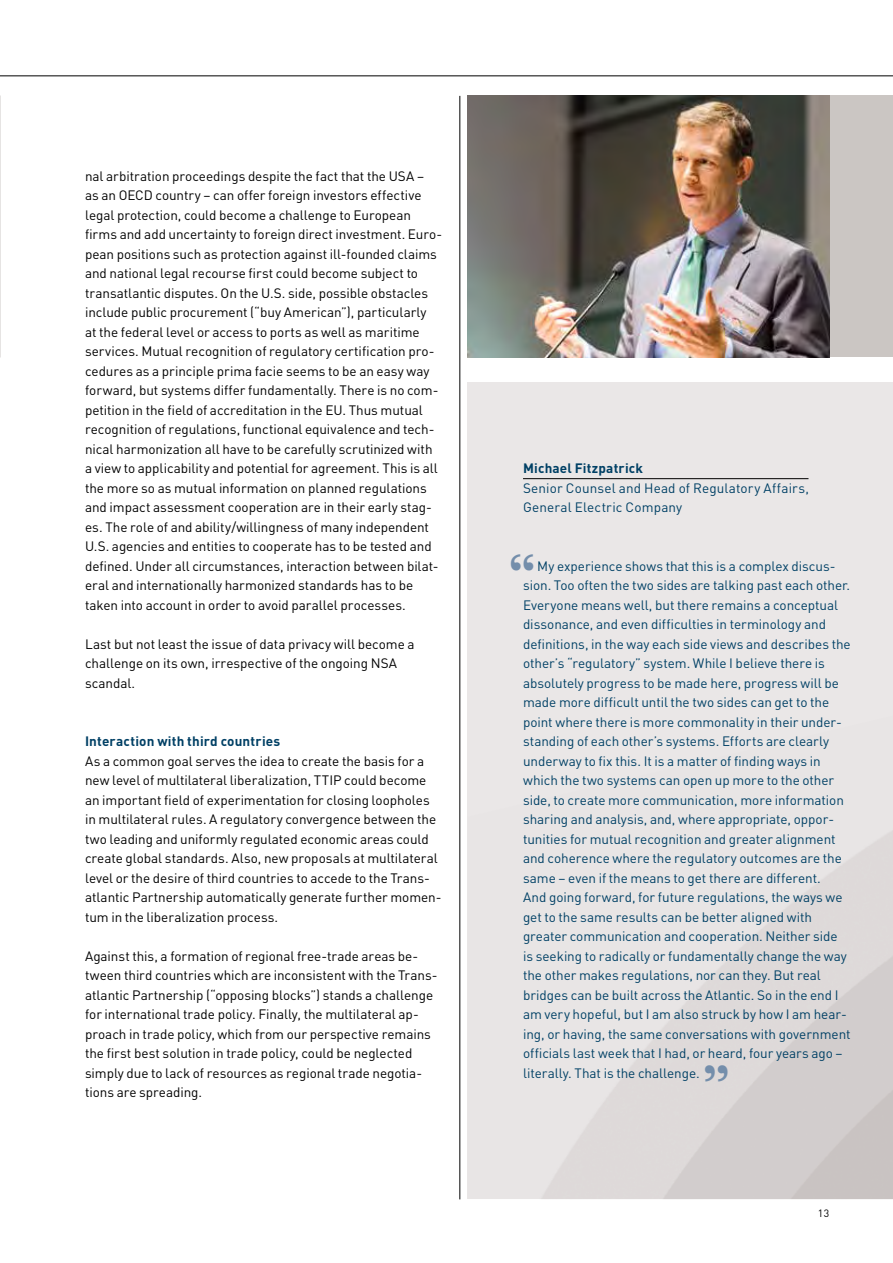
<style>
.page{position:relative;width:893px;height:1263px;background:#fff}
.page>*{position:absolute;margin:0;border:0;box-sizing:border-box;transform-origin:0 0}
.t1{font:700 47.25px "Baskerville";color:#748eab}
.t2{font:13.5px/19.5px "DIN";letter-spacing:-.005em;color:#000}
.t3{font:13.5px/19.5px "DIN";letter-spacing:-.005em;color:#004065}
.t4{font:700 13.5px "DIN";letter-spacing:.015em;color:#004065}
.t5{font:10.5px "DIN";color:#000}
</style>
<div class="page">
<div style="left:468px;top:383px;width:425px;height:816px;background:#eae7e7"></div>
<div style="left:483px;top:96px;width:410px;height:261px;background:#cbc6c3"></div>
<img style="left:468px;top:96px;width:361px;height:261px">
<img style="left:0;top:96px;width:1px;height:261px">
<hr style="left:523px;top:478px;width:285px;height:1px;background:#000">
<hr style="left:460px;top:96px;width:1px;height:1103px;background:#000">
<hr style="left:0;top:76px;width:893px;height:1px;background:#000">
<p class="t2" style="left:85px;top:166px;width:359px">nal arbitration proceedings despite the fact that the USA –<br>as an OECD country – can offer foreign investors effective legal protection, could become a challenge to European firms and add uncertainty to foreign direct investment. Euro&shy;pean positions such as protection against ill-founded claims and national legal recourse first could become subject to transatlantic disputes. On the U.S. side, possible obstacles include public procurement (“buy American”), particularly<br>at the federal level or access to ports as well as maritime services. Mutual recognition of regulatory certification pro&shy;cedures as a principle prima facie seems to be an easy way forward, but systems differ fundamentally. There is no com&shy;petition in the field of accreditation in the EU. Thus mutual recognition of regulations, functional equivalence and tech&shy;nical harmonization all have to be carefully scrutinized with a view to applicability and potential for agreement. This is all the more so as mutual information on planned regulations and impact assessment cooperation are in their early stag&shy;es. The role of and ability / willingness of many independent U.S. agencies and entities to cooperate has to be tested and defined. Under all circumstances, interaction between bilat&shy;eral and internationally harmonized standards has to be taken into account in order to avoid parallel processes.</p>
<p class="t2" style="left:85px;top:634px;width:331px">Last but not least the issue of data privacy will become a challenge on its own, irrespective of the ongoing NSA scandal.</p>
<p class="t4" style="left:85px;top:732px;width:197px">Interaction with third countries</p>
<p class="t2" style="left:85px;top:751px;width:358px">As a common goal serves the idea to create the basis for a new level of multilateral liberalization, TTIP could become an important field of experimentation for closing loopholes in multilateral rules. A regulatory convergence between the two leading and uniformly regulated economic areas could create global standards. Also, new proposals at multilateral level or the desire of third countries to accede to the Trans&shy;atlantic Partnership automatically generate further momen&shy;tum in the liberalization process.</p>
<p class="t2" style="left:85px;top:946px;width:354px">Against this, a formation of regional free-trade areas be&shy;tween third countries which are inconsistent with the Trans&shy;atlantic Partnership (“opposing blocks”) stands a challenge for international trade policy. Finally, the multilateral ap&shy;proach in trade policy, which from our perspective remains the first best solution in trade policy, could be neglected simply due to lack of resources as regional trade negotia&shy;tions are spreading.</p>
<p class="t4" style="left:523px;top:460px;width:122px">Michael Fitzpatrick</p>
<p class="t3" style="left:523px;top:478px;width:287px">Senior Counsel and Head of Regulatory Affairs,<br>General Electric Company</p>
<h1 class="t1" style="left:508px;top:543px;width:30px">“</h1>
<p class="t3" style="left:523px;top:556px;width:329px;text-indent:14px">My experience shows that this is a complex discus&shy;sion. Too often the two sides are talking past each other.<br>Everyone means well, but there remains a conceptual dissonance, and even difficulties in terminology and definitions, in the way each side views and describes the other’s “regulatory” system. While I believe there is absolutely progress to be made here, progress will be made more difficult until the two sides can get to the point where there is more commonality in their under&shy;standing of each other’s systems. Efforts are clearly underway to fix this. It is a matter of finding ways in which the two systems can open up more to the other side, to create more communication, more information sharing and analysis, and, where appropriate, oppor&shy;tunities for mutual recognition and greater alignment and coherence where the regulatory outcomes are the same – even if the means to get there are different.<br>And going forward, for future regulations, the ways we get to the same results can be better aligned with greater communication and cooperation. Neither side is seeking to radically or fundamentally change the way the other makes regulations, nor can they. But real bridges can be built across the Atlantic. So in the end I am very hopeful, but I am also struck by how I am hear&shy;ing, or having, the same conversations with government officials last week that I had, or heard, four years ago – literally. That is the challenge.</p>
<h1 class="t1" style="left:702px;top:1054px;width:30px">”</h1>
<p class="t5" style="left:818px;top:1207px;width:13px">13</p>
</div>
